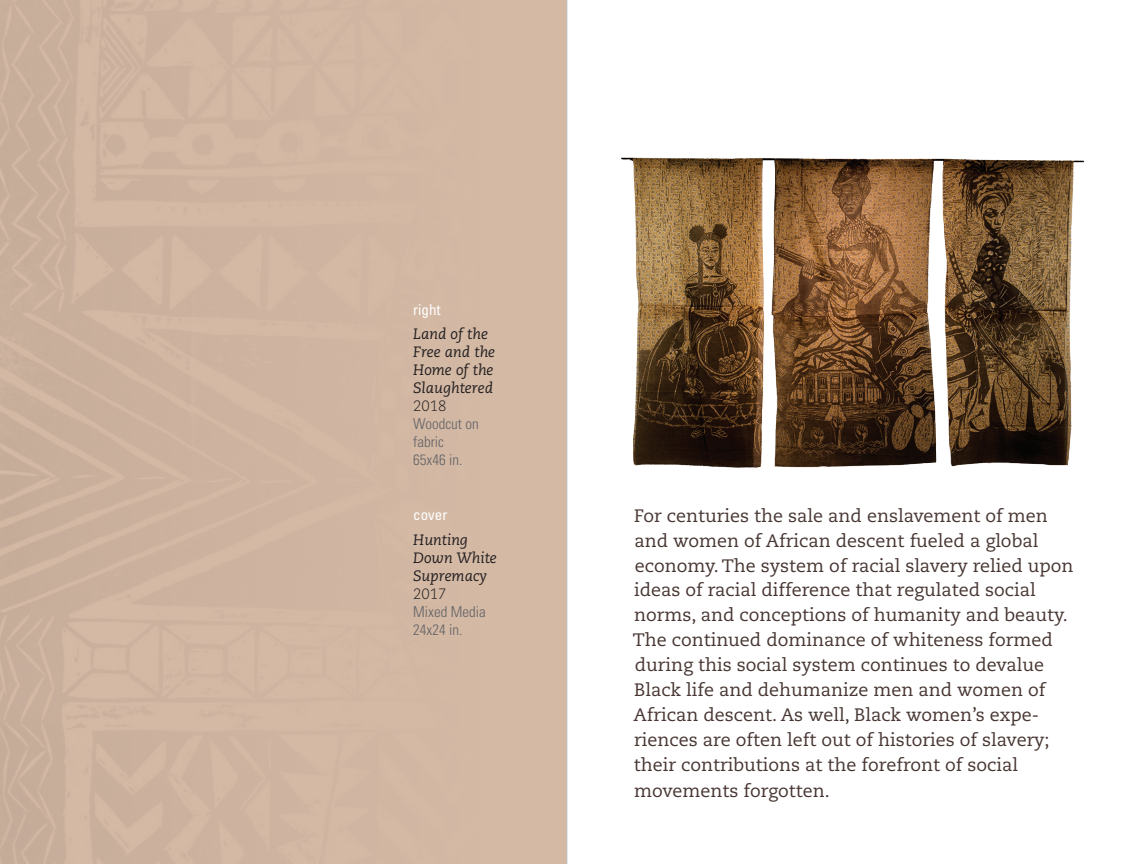
<style>
.page{position:relative;width:1134px;height:864px;background:#fff}
.page>*{position:absolute;margin:0;border:0;box-sizing:border-box;transform-origin:0 0}
.Intro{font:18px/25px "Caecilia";color:#473632}
.Label_Title{font:italic 15px/18px "Caecilia";color:#231f20}
.Label_Body{font:300 condensed 15px/18px "Univers";color:#636366}
.Label_Body-2{font:condensed 15px "Univers";color:#fff}
.Label_Date{font:300 15px "Caecilia";color:#231f20}
</style>
<div class="page">
<hr style="left:567px;top:0;width:1px;height:864px;background:#d1d2d4">
<div style="left:0;top:0;width:567px;height:864px;background:#d4b9a5"></div>
<img style="left:621px;top:157px;width:463px;height:311px">
<p class="Label_Body-2" style="left:413px;top:300px;width:29px">right</p>
<p class="Label_Title" style="left:413px;top:326px;width:83px">Land of the<br>Free and the<br>Home of the<br>Slaughtered</p>
<p class="Label_Date" style="left:413px;top:398px;width:35px">2018</p>
<p class="Label_Body" style="left:413px;top:415px;width:67px">Woodcut on fabric</p>
<p class="Label_Body" style="left:413px;top:451px;width:51px">65x46 in.</p>
<p class="Label_Body-2" style="left:413px;top:505px;width:36px">cover</p>
<p class="Label_Title" style="left:413px;top:531px;width:85px">Hunting<br>Down White<br>Supremacy</p>
<p class="Label_Date" style="left:413px;top:585px;width:35px">2017</p>
<p class="Label_Body" style="left:413px;top:603px;width:74px">Mixed Media</p>
<p class="Label_Body" style="left:413px;top:621px;width:51px">24x24 in.</p>
<p class="Intro" style="left:633px;top:503px;width:442px">For centuries the sale and enslavement of men and women of African descent fueled a global economy. The system of racial slavery relied upon ideas of racial difference that regulated social norms, and conceptions of humanity and beauty.<br>The continued dominance of whiteness formed during this social system continues to devalue Black life and dehumanize men and women of African descent. As well, Black women’s expe&shy;riences are often left out of histories of slavery; their contributions at the forefront of social movements forgotten.</p>
</div>
